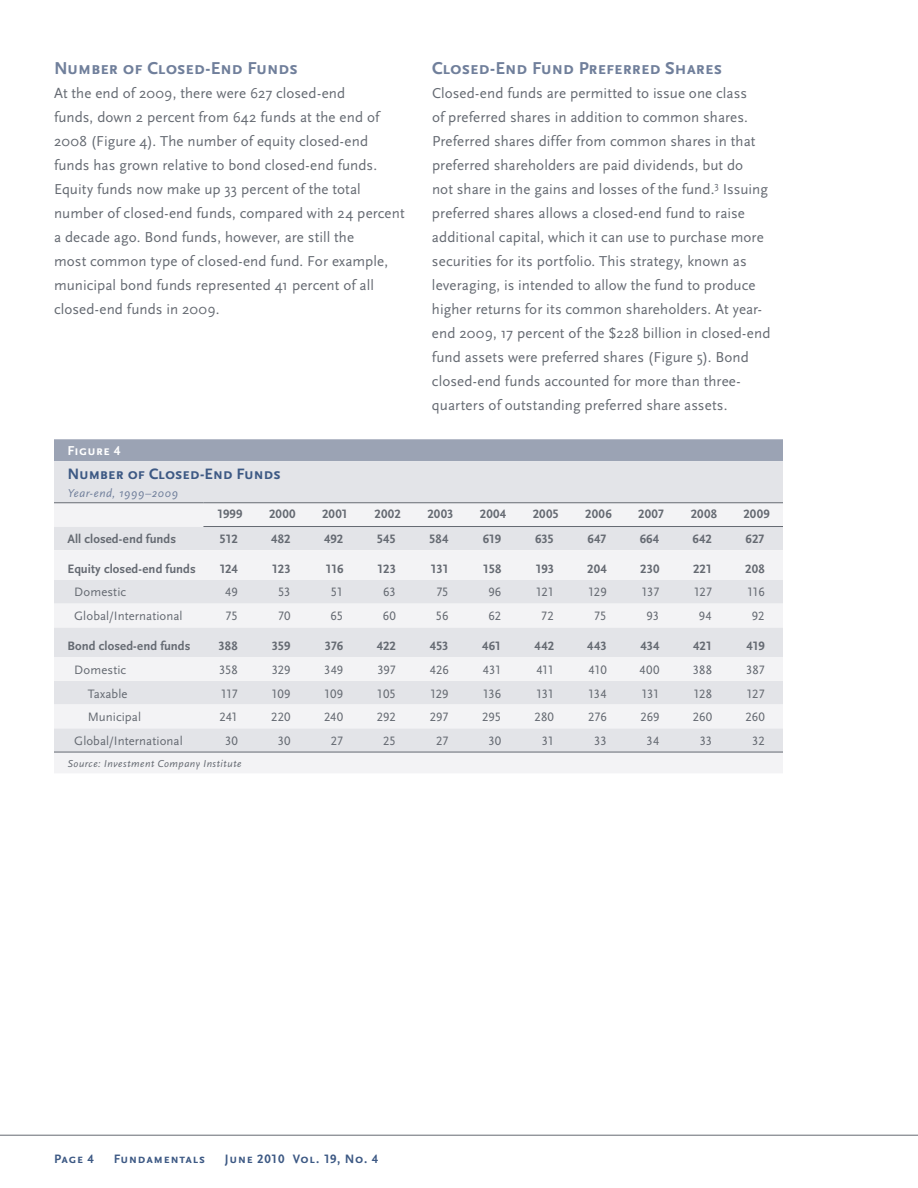
<style>
.page{position:relative;width:918px;height:1188px;background:#fff}
.page>*{position:absolute;margin:0;border:0;box-sizing:border-box;transform-origin:0 0}
.t1{font:700 18px "Scala Sans Caps";letter-spacing:-.005em;color:#707f9b}
.t2{font:700 15.75px "Scala Sans Caps";letter-spacing:-.015em;color:#3d5984}
.t3{font:15px/24px "Scala Sans";letter-spacing:.005em;color:#656a72}
.t4{font:700 13.5px "Scala Sans Caps";letter-spacing:.02em;color:#fff}
.t5{font:12.75px "Scala Sans LF";color:#656a72}
.t6{font:700 12.75px "Scala Sans LF";letter-spacing:.005em;color:#656a72}
.t7{font:700 12.75px "Scala Sans Caps";letter-spacing:.04em;color:#3d5984}
.t8{font:italic 12px "Scala Sans";letter-spacing:.04em;color:#707f9b}
.t9{font:italic 10.5px "Scala Sans";letter-spacing:.045em;color:#656a72}
</style>
<div class="page">
<hr style="left:0;top:1135px;width:918px;height:1px;background:#656a72">
<div style="left:54px;top:439px;width:729px;height:22px;background:#9ba3b4"></div>
<div style="left:54px;top:461px;width:729px;height:41px;background:#e3e4e8"></div>
<svg style="left:54px;top:503px;width:729px;height:270px;fill:#f3f3f5"></svg>
<hr style="left:54px;top:502px;width:149px;height:1px;background:#656a72">
<hr style="left:54px;top:752px;width:729px;height:1px;background:#656a72">
<hr style="left:203px;top:502px;width:580px;height:1px;background:#656a72">
<hr style="left:203px;top:526px;width:580px;height:1px;background:#656a72">
<p class="t1" style="left:54px;top:57px;width:245px">Number of Closed-End Funds</p>
<p class="t3" style="left:54px;top:82px;width:352px">At the end of 2009, there were 627 closed-end<br>funds, down 2 percent from 642 funds at the end of 2008 (Figure 4). The number of equity closed-end funds has grown relative to bond closed-end funds.<br>Equity funds now make up 33 percent of the total number of closed-end funds, compared with 24 percent a decade ago. Bond funds, however, are still the<br>most common type of closed-end fund. For example, municipal bond funds represented 41 percent of all closed-end funds in 2009.</p>
<p class="t1" style="left:432px;top:57px;width:292px">Closed-End Fund Preferred Shares</p>
<p class="t3" style="left:432px;top:82px;width:340px">Closed-end funds are permitted to issue one class<br>of preferred shares in addition to common shares.<br>Preferred shares differ from common shares in that preferred shareholders are paid dividends, but do<br>not share in the gains and losses of the fund.<sup>3</sup> Issuing preferred shares allows a closed-end fund to raise additional capital, which it can use to purchase more securities for its portfolio. This strategy, known as leveraging, is intended to allow the fund to produce higher returns for its common shareholders. At year&shy;end 2009, 17 percent of the $228 billion in closed-end fund assets were preferred shares (Figure 5). Bond closed-end funds accounted for more than three&shy;quarters of outstanding preferred share assets.</p>
<p class="t4" style="left:68px;top:443px;width:55px">Figure 4</p>
<p class="t2" style="left:68px;top:464px;width:215px">Number of Closed-End Funds</p>
<p class="t8" style="left:68px;top:488px;width:112px">Year-end, 1999–2009</p>
<p class="t6" style="left:217px;top:509px;width:27px">1999</p>
<p class="t6" style="left:269px;top:509px;width:28px">2000</p>
<p class="t6" style="left:322px;top:509px;width:27px">2001</p>
<p class="t6" style="left:375px;top:509px;width:28px">2002</p>
<p class="t6" style="left:427px;top:509px;width:28px">2003</p>
<p class="t6" style="left:480px;top:509px;width:28px">2004</p>
<p class="t6" style="left:533px;top:509px;width:28px">2005</p>
<p class="t6" style="left:585px;top:509px;width:28px">2006</p>
<p class="t6" style="left:638px;top:509px;width:27px">2007</p>
<p class="t6" style="left:691px;top:509px;width:28px">2008</p>
<p class="t6" style="left:743px;top:509px;width:28px">2009</p>
<p class="t6" style="left:67px;top:534px;width:110px">All closed-end funds</p>
<p class="t6" style="left:220px;top:534px;width:20px">512</p>
<p class="t6" style="left:271px;top:534px;width:21px">482</p>
<p class="t6" style="left:324px;top:534px;width:21px">492</p>
<p class="t6" style="left:377px;top:534px;width:21px">545</p>
<p class="t6" style="left:429px;top:534px;width:21px">584</p>
<p class="t6" style="left:483px;top:534px;width:20px">619</p>
<p class="t6" style="left:535px;top:534px;width:20px">635</p>
<p class="t6" style="left:587px;top:534px;width:21px">647</p>
<p class="t6" style="left:640px;top:534px;width:21px">664</p>
<p class="t6" style="left:693px;top:534px;width:21px">642</p>
<p class="t6" style="left:746px;top:534px;width:21px">627</p>
<p class="t6" style="left:67px;top:564px;width:130px">Equity closed-end funds</p>
<p class="t6" style="left:219px;top:564px;width:20px">124</p>
<p class="t6" style="left:272px;top:564px;width:20px">123</p>
<p class="t6" style="left:325px;top:564px;width:19px">116</p>
<p class="t6" style="left:377px;top:564px;width:20px">123</p>
<p class="t6" style="left:431px;top:564px;width:20px">131</p>
<p class="t6" style="left:483px;top:564px;width:20px">158</p>
<p class="t6" style="left:535px;top:564px;width:20px">193</p>
<p class="t6" style="left:587px;top:564px;width:21px">204</p>
<p class="t6" style="left:640px;top:564px;width:21px">230</p>
<p class="t6" style="left:693px;top:564px;width:20px">221</p>
<p class="t6" style="left:745px;top:564px;width:21px">208</p>
<p class="t5" style="left:74px;top:587px;width:53px">Domestic</p>
<p class="t5" style="left:225px;top:587px;width:14px">49</p>
<p class="t5" style="left:278px;top:587px;width:14px">53</p>
<p class="t5" style="left:331px;top:587px;width:14px">51</p>
<p class="t5" style="left:383px;top:587px;width:14px">63</p>
<p class="t5" style="left:436px;top:587px;width:14px">75</p>
<p class="t5" style="left:488px;top:587px;width:15px">96</p>
<p class="t5" style="left:536px;top:587px;width:20px">121</p>
<p class="t5" style="left:588px;top:587px;width:20px">129</p>
<p class="t5" style="left:641px;top:587px;width:19px">137</p>
<p class="t5" style="left:694px;top:587px;width:20px">127</p>
<p class="t5" style="left:747px;top:587px;width:19px">116</p>
<p class="t5" style="left:74px;top:611px;width:110px">Global/International</p>
<p class="t5" style="left:225px;top:611px;width:14px">75</p>
<p class="t5" style="left:278px;top:611px;width:14px">70</p>
<p class="t5" style="left:330px;top:611px;width:14px">65</p>
<p class="t5" style="left:383px;top:611px;width:15px">60</p>
<p class="t5" style="left:436px;top:611px;width:14px">56</p>
<p class="t5" style="left:488px;top:611px;width:14px">62</p>
<p class="t5" style="left:541px;top:611px;width:14px">72</p>
<p class="t5" style="left:594px;top:611px;width:14px">75</p>
<p class="t5" style="left:647px;top:611px;width:14px">93</p>
<p class="t5" style="left:699px;top:611px;width:15px">94</p>
<p class="t5" style="left:752px;top:611px;width:14px">92</p>
<p class="t6" style="left:67px;top:641px;width:125px">Bond closed-end funds</p>
<p class="t6" style="left:219px;top:641px;width:21px">388</p>
<p class="t6" style="left:272px;top:641px;width:20px">359</p>
<p class="t6" style="left:325px;top:641px;width:20px">376</p>
<p class="t6" style="left:377px;top:641px;width:21px">422</p>
<p class="t6" style="left:430px;top:641px;width:20px">453</p>
<p class="t6" style="left:482px;top:641px;width:21px">461</p>
<p class="t6" style="left:535px;top:641px;width:21px">442</p>
<p class="t6" style="left:587px;top:641px;width:21px">443</p>
<p class="t6" style="left:640px;top:641px;width:21px">434</p>
<p class="t6" style="left:693px;top:641px;width:20px">421</p>
<p class="t6" style="left:747px;top:641px;width:20px">419</p>
<p class="t5" style="left:74px;top:665px;width:53px">Domestic</p>
<p class="t5" style="left:219px;top:665px;width:20px">358</p>
<p class="t5" style="left:272px;top:665px;width:20px">329</p>
<p class="t5" style="left:324px;top:665px;width:21px">349</p>
<p class="t5" style="left:377px;top:665px;width:20px">397</p>
<p class="t5" style="left:430px;top:665px;width:20px">426</p>
<p class="t5" style="left:483px;top:665px;width:20px">431</p>
<p class="t5" style="left:536px;top:665px;width:19px">411</p>
<p class="t5" style="left:588px;top:665px;width:20px">410</p>
<p class="t5" style="left:639px;top:665px;width:21px">400</p>
<p class="t5" style="left:693px;top:665px;width:21px">388</p>
<p class="t5" style="left:746px;top:665px;width:20px">387</p>
<p class="t5" style="left:88px;top:689px;width:41px">Taxable</p>
<p class="t5" style="left:221px;top:689px;width:19px">117</p>
<p class="t5" style="left:272px;top:689px;width:21px">109</p>
<p class="t5" style="left:324px;top:689px;width:21px">109</p>
<p class="t5" style="left:377px;top:689px;width:20px">105</p>
<p class="t5" style="left:430px;top:689px;width:20px">129</p>
<p class="t5" style="left:483px;top:689px;width:20px">136</p>
<p class="t5" style="left:536px;top:689px;width:19px">131</p>
<p class="t5" style="left:588px;top:689px;width:20px">134</p>
<p class="t5" style="left:641px;top:689px;width:19px">131</p>
<p class="t5" style="left:694px;top:689px;width:20px">128</p>
<p class="t5" style="left:747px;top:689px;width:20px">127</p>
<p class="t5" style="left:88px;top:712px;width:55px">Municipal</p>
<p class="t5" style="left:220px;top:712px;width:20px">241</p>
<p class="t5" style="left:271px;top:712px;width:21px">220</p>
<p class="t5" style="left:324px;top:712px;width:21px">240</p>
<p class="t5" style="left:377px;top:712px;width:21px">292</p>
<p class="t5" style="left:430px;top:712px;width:20px">297</p>
<p class="t5" style="left:482px;top:712px;width:21px">295</p>
<p class="t5" style="left:535px;top:712px;width:21px">280</p>
<p class="t5" style="left:588px;top:712px;width:20px">276</p>
<p class="t5" style="left:640px;top:712px;width:21px">269</p>
<p class="t5" style="left:693px;top:712px;width:21px">260</p>
<p class="t5" style="left:745px;top:712px;width:21px">260</p>
<p class="t5" style="left:74px;top:735px;width:110px">Global/International</p>
<p class="t5" style="left:225px;top:735px;width:14px">30</p>
<p class="t5" style="left:278px;top:735px;width:14px">30</p>
<p class="t5" style="left:331px;top:735px;width:14px">27</p>
<p class="t5" style="left:383px;top:735px;width:14px">25</p>
<p class="t5" style="left:436px;top:735px;width:14px">27</p>
<p class="t5" style="left:489px;top:735px;width:14px">30</p>
<p class="t5" style="left:542px;top:735px;width:14px">31</p>
<p class="t5" style="left:594px;top:735px;width:14px">33</p>
<p class="t5" style="left:647px;top:735px;width:14px">34</p>
<p class="t5" style="left:700px;top:735px;width:14px">33</p>
<p class="t5" style="left:752px;top:735px;width:14px">32</p>
<p class="t9" style="left:67px;top:759px;width:176px">Source: Investment Company Institute</p>
<p class="t7" style="left:54px;top:1151px;width:41px">Page 4</p>
<p class="t7" style="left:114px;top:1151px;width:93px">Fundamentals</p>
<p class="t7" style="left:225px;top:1151px;width:155px">June 2010 Vol. 19, No. 4</p>
</div>
